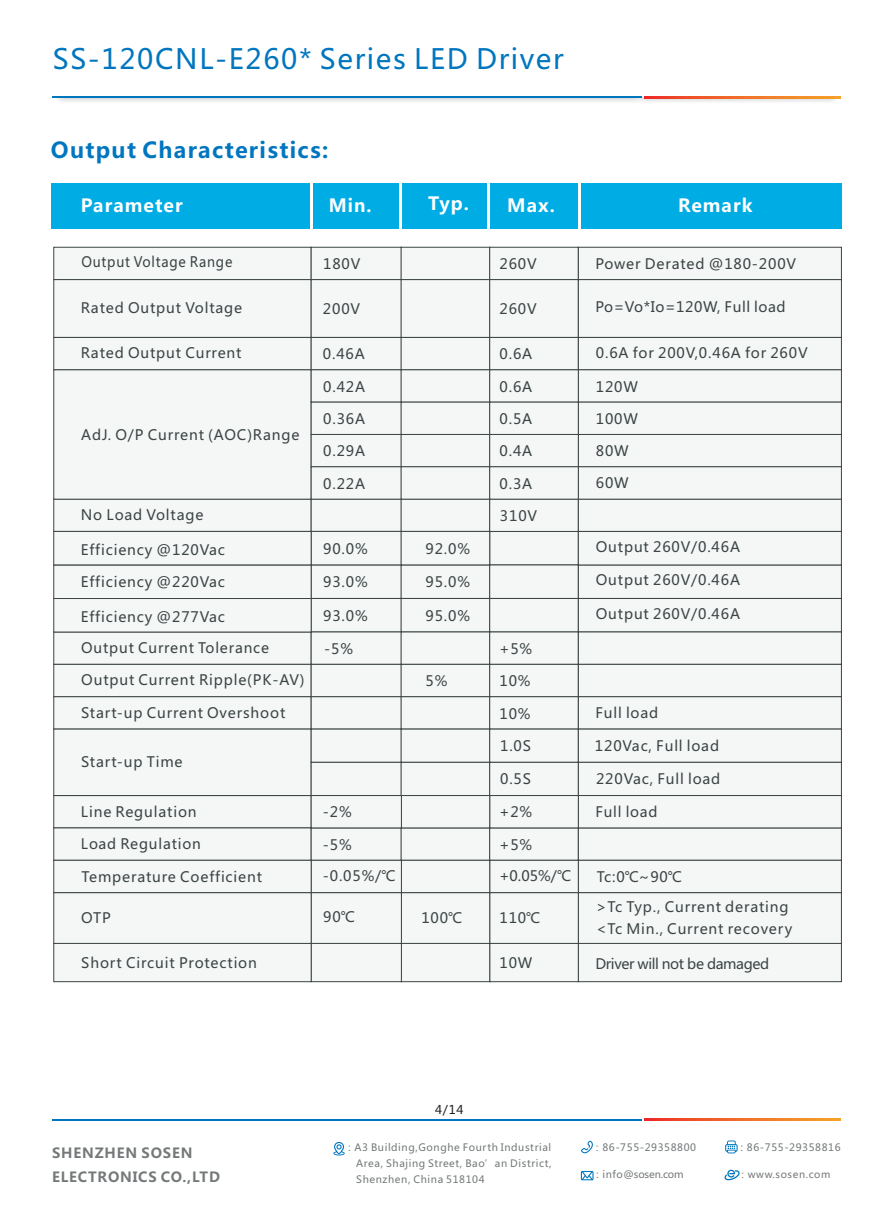
<style>
.page{position:relative;width:893px;height:1212px;background:#fff}
.page>*{position:absolute;margin:0;border:0;box-sizing:border-box;transform-origin:0 0}
.t1{font:27.6px "Microsoft Ya Hei";letter-spacing:.06em;color:#0076bf}
.t2{font:700 21.75px "Microsoft Ya Hei";letter-spacing:.06em;color:#0076bf}
.t3{font:700 18px "Microsoft Ya Hei";letter-spacing:.06em;color:#fff}
.t4{font:14.25px/22.5px "Microsoft Ya Hei";letter-spacing:.06em;color:#3c4444}
.t5{font:14.25px "Microsoft Ya Hei";letter-spacing:.04em;color:#3c4444}
.t6{font:14.25px "Microsoft Ya Hei";letter-spacing:-.025em;color:#3c4444}
.t7{font:14.25px "Microsoft Ya Hei";letter-spacing:.06em;color:#3c4444;scale:.92 1}
.t8{font:700 13.8px/24px "Microsoft Ya Hei";letter-spacing:.06em;color:#747879}
.t9{font:12px "Microsoft Ya Hei";color:#231f20}
.t10{font:10.05px/15.9px "Microsoft Ya Hei";letter-spacing:.06em;color:#747879;text-align:justify}
.t11{font:10.05px "Microsoft Ya Hei";letter-spacing:-.015em;color:#747879}
.t12{font:9.9px "Microsoft Ya Hei";letter-spacing:.06em;color:#747879}
</style>
<div class="page">
<img style="left:58px;top:98px;width:782px;height:4px">
<hr style="left:53px;top:97px;width:589px;height:1px;background:#0076bf">
<svg style="left:644px;top:97px;width:196px;height:1px"></svg>
<svg style="left:333px;top:1142px;width:12px;height:13px"></svg>
<svg style="left:581px;top:1140px;width:12px;height:13px"></svg>
<svg style="left:725px;top:1140px;width:13px;height:13px"></svg>
<svg style="left:724px;top:1170px;width:16px;height:10px"></svg>
<svg style="left:581px;top:1171px;width:12px;height:9px"></svg>
<hr style="left:53px;top:1119px;width:589px;height:1px;background:#0076bf">
<svg style="left:644px;top:1119px;width:196px;height:1px"></svg>
<div style="left:51px;top:184px;width:791px;height:45px;background:#00ace4"></div>
<hr style="left:310px;top:184px;width:2px;height:45px;background:#fff">
<hr style="left:400px;top:184px;width:2px;height:45px;background:#fff">
<hr style="left:487px;top:184px;width:3px;height:45px;background:#fff">
<hr style="left:578px;top:184px;width:2px;height:45px;background:#fff">
<div style="left:53px;top:246px;width:789px;height:736px;background:#f5f7f7"></div>
<h1 class="t1" style="left:53px;top:47px;width:512px">SS-120CNL-E260* Series LED Driver</h1>
<h2 class="t2" style="left:51px;top:140px;width:279px">Output Characteristics:</h2>
<p class="t3" style="left:81px;top:197px;width:103px">Parameter</p>
<p class="t3" style="left:329px;top:197px;width:44px">Min.</p>
<p class="t3" style="left:428px;top:195px;width:43px">Typ.</p>
<p class="t3" style="left:507px;top:197px;width:49px">Max.</p>
<p class="t3" style="left:678px;top:197px;width:76px">Remark</p>
<p class="t7" style="left:81px;top:256px;width:166px">Output Voltage Range</p>
<p class="t4" style="left:81px;top:297px;width:163px">Rated Output Voltage</p>
<p class="t4" style="left:81px;top:343px;width:162px">Rated Output Current</p>
<p class="t4" style="left:81px;top:425px;width:220px">AdJ. O/P Current (AOC)Range</p>
<p class="t4" style="left:81px;top:505px;width:124px">No Load Voltage</p>
<p class="t4" style="left:81px;top:539px;width:146px">Efficiency @120Vac</p>
<p class="t4" style="left:81px;top:572px;width:146px">Efficiency @220Vac</p>
<p class="t4" style="left:81px;top:607px;width:146px">Efficiency @277Vac</p>
<p class="t4" style="left:81px;top:638px;width:189px">Output Current Tolerance</p>
<p class="t4" style="left:81px;top:670px;width:225px">Output Current Ripple(PK-AV)</p>
<p class="t4" style="left:81px;top:703px;width:206px">Start-up Current Overshoot</p>
<p class="t4" style="left:81px;top:752px;width:103px">Start-up Time</p>
<p class="t4" style="left:81px;top:802px;width:117px">Line Regulation</p>
<p class="t4" style="left:81px;top:834px;width:121px">Load Regulation</p>
<p class="t4" style="left:82px;top:866px;width:182px">Temperature Coefficient</p>
<p class="t4" style="left:323px;top:254px;width:39px">180V</p>
<p class="t4" style="left:323px;top:299px;width:39px">200V</p>
<p class="t4" style="left:323px;top:344px;width:43px">0.46A</p>
<p class="t4" style="left:499px;top:254px;width:39px">260V</p>
<p class="t4" style="left:499px;top:299px;width:39px">260V</p>
<p class="t4" style="left:499px;top:344px;width:34px">0.6A</p>
<p class="t4" style="left:323px;top:376px;width:43px">0.42A</p>
<p class="t4" style="left:499px;top:376px;width:34px">0.6A</p>
<p class="t4" style="left:323px;top:409px;width:43px">0.36A</p>
<p class="t4" style="left:499px;top:409px;width:34px">0.5A</p>
<p class="t4" style="left:323px;top:441px;width:43px">0.29A</p>
<p class="t4" style="left:499px;top:441px;width:34px">0.4A</p>
<p class="t4" style="left:595px;top:254px;width:202px">Power Derated @180-200V</p>
<p class="t5" style="left:595px;top:301px;width:192px">Po=Vo*Io=120W, Full load</p>
<p class="t4" style="left:596px;top:343px;width:213px">0.6A for 200V,0.46A for 260V</p>
<p class="t4" style="left:596px;top:377px;width:44px">120W</p>
<p class="t4" style="left:596px;top:408px;width:44px">100W</p>
<p class="t4" style="left:596px;top:441px;width:34px">80W</p>
<p class="t4" style="left:323px;top:473px;width:43px">0.22A</p>
<p class="t4" style="left:499px;top:473px;width:34px">0.3A</p>
<p class="t4" style="left:596px;top:473px;width:34px">60W</p>
<p class="t4" style="left:323px;top:538px;width:46px">90.0%</p>
<p class="t4" style="left:323px;top:572px;width:46px">93.0%</p>
<p class="t4" style="left:323px;top:605px;width:46px">93.0%</p>
<p class="t4" style="left:324px;top:638px;width:30px">-5%</p>
<p class="t4" style="left:425px;top:538px;width:46px">92.0%</p>
<p class="t4" style="left:425px;top:572px;width:46px">95.0%</p>
<p class="t4" style="left:425px;top:605px;width:46px">95.0%</p>
<p class="t4" style="left:425px;top:671px;width:23px">5%</p>
<p class="t4" style="left:500px;top:505px;width:39px">310V</p>
<p class="t4" style="left:499px;top:638px;width:35px">+5%</p>
<p class="t4" style="left:499px;top:671px;width:33px">10%</p>
<p class="t4" style="left:499px;top:703px;width:33px">10%</p>
<p class="t4" style="left:500px;top:736px;width:32px">1.0S</p>
<p class="t4" style="left:500px;top:769px;width:32px">0.5S</p>
<p class="t4" style="left:323px;top:802px;width:30px">-2%</p>
<p class="t4" style="left:499px;top:802px;width:35px">+2%</p>
<p class="t4" style="left:323px;top:834px;width:30px">-5%</p>
<p class="t4" style="left:323px;top:866px;width:74px">-0.05%/℃</p>
<p class="t4" style="left:499px;top:834px;width:35px">+5%</p>
<p class="t4" style="left:499px;top:866px;width:74px">+0.05%/℃</p>
<p class="t4" style="left:596px;top:536px;width:146px">Output 260V/0.46A</p>
<p class="t4" style="left:596px;top:570px;width:146px">Output 260V/0.46A</p>
<p class="t4" style="left:596px;top:604px;width:146px">Output 260V/0.46A</p>
<p class="t4" style="left:595px;top:703px;width:64px">Full load</p>
<p class="t4" style="left:595px;top:735px;width:126px">120Vac, Full load</p>
<p class="t4" style="left:596px;top:769px;width:126px">220Vac, Full load</p>
<p class="t4" style="left:595px;top:801px;width:64px">Full load</p>
<p class="t4" style="left:597px;top:867px;width:87px">Tc:0℃~90℃</p>
<p class="t4" style="left:81px;top:908px;width:31px">OTP</p>
<p class="t4" style="left:323px;top:906px;width:33px">90℃</p>
<p class="t4" style="left:421px;top:908px;width:43px">100℃</p>
<p class="t4" style="left:499px;top:907px;width:43px">110℃</p>
<p class="t4" style="left:596px;top:896px;width:198px">&gt;Tc Typ., Current derating &lt;Tc Min., Current recovery</p>
<p class="t4" style="left:81px;top:952px;width:177px">Short Circuit Protection</p>
<p class="t4" style="left:499px;top:953px;width:34px">10W</p>
<p class="t6" style="left:595px;top:957px;width:175px">Driver will not be damaged</p>
<p class="t8" style="left:52px;top:1142px;width:169px">SHENZHEN SOSEN<br>ELECTRONICS CO.,LTD</p>
<p class="t9" style="left:435px;top:1104px;width:30px">4/14</p>
<p class="t10" style="left:356px;top:1140px;width:197px;text-indent:-12px">：A3 Building,Gonghe Fourth Industrial Area, Shajing Street, Bao’an District, Shenzhen, China 518104</p>
<p class="t10" style="left:592px;top:1140px;width:105px">：86-755-29358800</p>
<p class="t10" style="left:737px;top:1140px;width:105px">：86-755-29358816</p>
<p class="t11" style="left:592px;top:1170px;width:93px">：info@sosen.com</p>
<p class="t12" style="left:738px;top:1170px;width:94px">：www.sosen.com</p>
</div>
